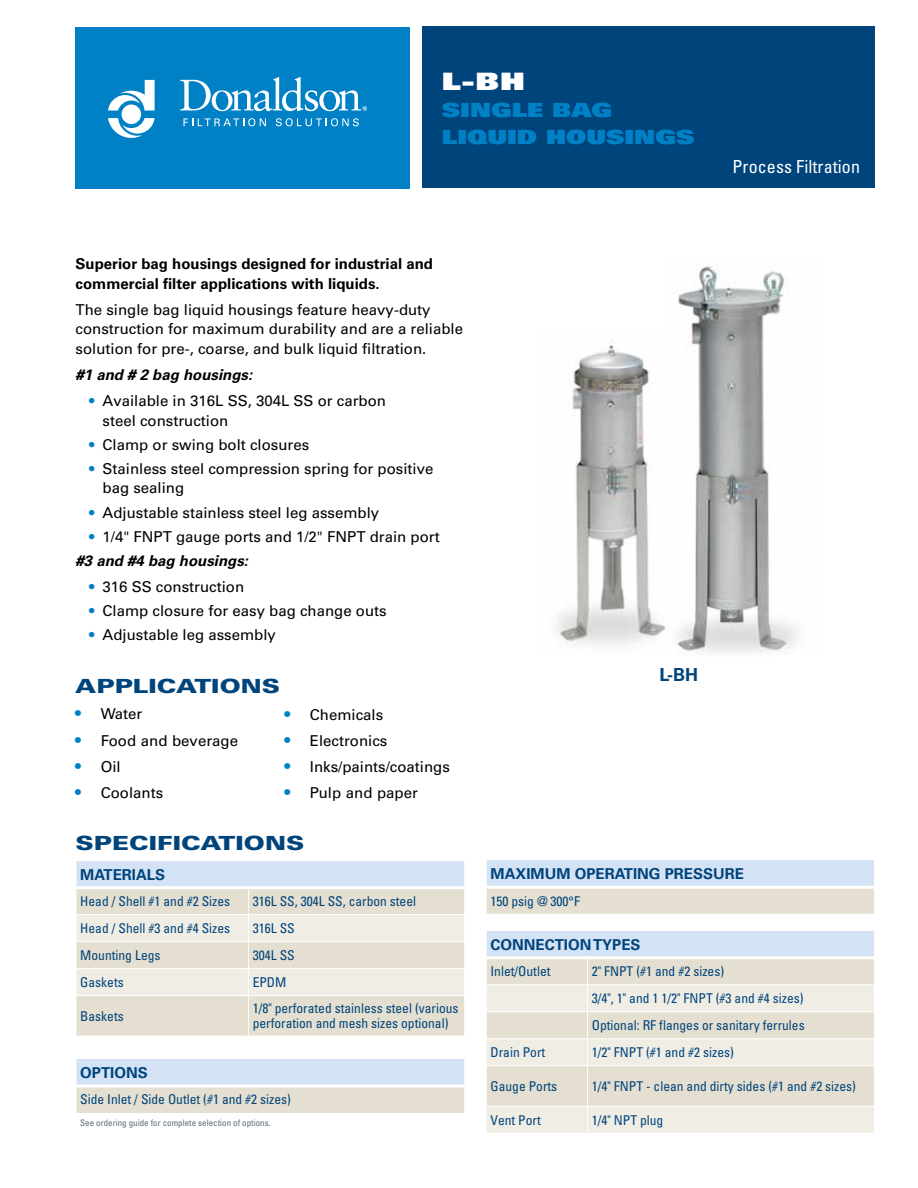
<style>
.page{position:relative;width:918px;height:1188px;background:#fff}
.page>*{position:absolute;margin:0;border:0;box-sizing:border-box;transform-origin:0 0}
.t1{font:24px "Univers LT Std X Black";color:#fff;scale:1.3 1}
.t2{font:900 19.5px "Univers LT Std";color:#00447c;scale:1.3 1}
.t3{font:19.5px/27px "Univers LT Std X Black";color:#0081c6;scale:1.3 1}
.t4{font:condensed 18px "Univers LT Std";letter-spacing:.005em;color:#fff}
.t5{font:700 18px "Univers LT Std";color:#00447c}
.t6{font:15px/19.5px "Univers LT Std";color:#000}
.t7{font:700 15px/19.5px "Univers LT Std";color:#000}
.t8{font:700 15px "Univers LT Std";color:#00447c}
.t9{font:italic 700 15px "Univers LT Std";color:#000}
.t10{font:condensed 13.5px/27px "Univers LT Std";color:#00447c}
.t11{font:condensed 9px "Univers LT Std";color:#5c6f7c}
.s1{color:#0081c6}
.s2{font-weight:700;font-style:italic}
.s3{font-weight:700;font-size:16.5px;color:#0081c6}
</style>
<div class="page">
<div style="left:75px;top:27px;width:335px;height:162px;background:#0081c6"></div>
<svg style="left:184px;top:118px;width:82px;height:8px"></svg>
<svg style="left:276px;top:118px;width:83px;height:8px"></svg>
<svg style="left:108px;top:80px;width:47px;height:58px"></svg>
<svg style="left:180px;top:77px;width:187px;height:34px"></svg>
<div style="left:422px;top:26px;width:452px;height:162px;background:#00447c"></div>
<div style="left:486px;top:860px;width:388px;height:27px;background:#d3e2f4"></div>
<div style="left:486px;top:887px;width:388px;height:27px;background:#e4dfd0"></div>
<svg style="left:486px;top:860px;width:1px;height:54px"></svg>
<hr style="left:487px;top:886px;width:387px;height:3px;background:#fff">
<div style="left:486px;top:931px;width:388px;height:27px;background:#d3e2f4"></div>
<div style="left:487px;top:959px;width:387px;height:25px;background:#e4dfd0"></div>
<svg style="left:487px;top:985px;width:387px;height:148px;background:#eae6db"></svg>
<hr style="left:487px;top:956px;width:100px;height:3px;background:#fff">
<hr style="left:587px;top:956px;width:287px;height:3px;background:#fff">
<svg style="left:486px;top:931px;width:1px;height:107px"></svg>
<hr style="left:486px;top:984px;width:101px;height:1px;background:#fff">
<svg style="left:587px;top:959px;width:1px;height:106px"></svg>
<hr style="left:587px;top:1066px;width:1px;height:40px;background:#fff">
<svg style="left:587px;top:1107px;width:1px;height:26px"></svg>
<hr style="left:487px;top:1011px;width:100px;height:1px;background:#fff">
<hr style="left:587px;top:1011px;width:287px;height:1px;background:#fff">
<hr style="left:487px;top:1038px;width:100px;height:1px;background:#fff">
<hr style="left:587px;top:1038px;width:287px;height:1px;background:#fff">
<hr style="left:487px;top:1065px;width:100px;height:1px;background:#fff">
<hr style="left:587px;top:1065px;width:287px;height:1px;background:#fff">
<hr style="left:487px;top:1106px;width:100px;height:1px;background:#fff">
<hr style="left:587px;top:1106px;width:287px;height:1px;background:#fff">
<div style="left:76px;top:1059px;width:389px;height:27px;background:#d3e2f4"></div>
<div style="left:76px;top:1086px;width:389px;height:27px;background:#e4dfd0"></div>
<svg style="left:76px;top:1059px;width:1px;height:54px"></svg>
<svg style="left:76px;top:1084px;width:388px;height:4px;background:#f5f7f7"></svg>
<svg style="left:464px;top:1059px;width:1px;height:54px"></svg>
<div style="left:77px;top:996px;width:387px;height:40px;background:#e4dfd0"></div>
<hr style="left:248px;top:996px;width:1px;height:40px;background:#fff">
<svg style="left:76px;top:861px;width:389px;height:134px;background:#e6e6e0"></svg>
<hr style="left:76px;top:886px;width:172px;height:3px;background:#fff">
<hr style="left:248px;top:886px;width:216px;height:3px;background:#fff">
<img style="left:557px;top:340px;width:109px;height:305px">
<img style="left:677px;top:266px;width:121px;height:389px">
<h1 class="t1" style="left:442px;top:65px;width:65px">L-BH</h1>
<h2 class="t3" style="left:442px;top:96px;width:196px">SINGLE BAG<br>LIQUID HOUSINGS</h2>
<p class="t4" style="left:596px;top:155px;width:265px">Compressed Air &amp; Process Filtration</p>
<p class="t7" style="left:76px;top:254px;width:359px">Superior bag housings designed for industrial and commercial filter applications with liquids.</p>
<p class="t6" style="left:76px;top:300px;width:389px">The single bag liquid housings feature heavy-duty construction for maximum durability and are a reliable solution for pre-, coarse, and bulk liquid filtration.</p>
<p class="t9" style="left:76px;top:366px;width:178px">#1 and # 2 bag housings:</p>
<p class="t6" style="left:103px;top:391px;width:285px;text-indent:-14px"><span class="s1">•</span> Available in 316L SS, 304L SS or carbon steel construction</p>
<p class="t6" style="left:89px;top:435px;width:222px"><span class="s1">•</span> Clamp or swing bolt closures</p>
<p class="t6" style="left:103px;top:459px;width:332px;text-indent:-14px"><span class="s1">•</span> Stainless steel compression spring for positive bag sealing</p>
<p class="t6" style="left:89px;top:503px;width:292px"><span class="s1">•</span> Adjustable stainless steel leg assembly</p>
<p class="t6" style="left:76px;top:524px;width:366px;line-height:24.2px;text-indent:14px"><span class="s1">•</span> 1/4" FNPT gauge ports and 1/2" FNPT drain port <span class="s2">#3 and #4 bag housings:</span></p>
<p class="t6" style="left:89px;top:577px;width:157px"><span class="s1">•</span> 316 SS construction</p>
<p class="t6" style="left:89px;top:601px;width:299px"><span class="s1">•</span> Clamp closure for easy bag change outs</p>
<p class="t6" style="left:89px;top:625px;width:188px"><span class="s1">•</span> Adjustable leg assembly</p>
<h2 class="t2" style="left:75px;top:674px;width:159px">APPLICATIONS</h2>
<p class="t6" style="left:75px;top:704px;width:69px"><span class="s3">•</span> Water</p>
<p class="t6" style="left:75px;top:731px;width:164px"><span class="s3">•</span> Food and beverage</p>
<p class="t6" style="left:75px;top:757px;width:47px"><span class="s3">•</span> Oil</p>
<p class="t6" style="left:75px;top:783px;width:90px"><span class="s3">•</span> Coolants</p>
<p class="t6" style="left:284px;top:705px;width:100px"><span class="s3">•</span> Chemicals</p>
<p class="t6" style="left:284px;top:731px;width:105px"><span class="s3">•</span> Electronics</p>
<p class="t6" style="left:284px;top:757px;width:167px"><span class="s3">•</span> Inks/paints/coatings</p>
<p class="t6" style="left:284px;top:783px;width:135px"><span class="s3">•</span> Pulp and paper</p>
<h2 class="t2" style="left:76px;top:831px;width:178px">SPECIFICATIONS</h2>
<p class="t8" style="left:80px;top:865px;width:87px">MATERIALS</p>
<p class="t10" style="left:80px;top:888px;width:151px">Head / Shell #1 and #2 Sizes</p>
<p class="t10" style="left:253px;top:888px;width:165px">316L SS, 304L SS, carbon steel</p>
<p class="t10" style="left:80px;top:915px;width:151px">Head / Shell #3 and #4 Sizes</p>
<p class="t10" style="left:253px;top:915px;width:43px">316L SS</p>
<p class="t10" style="left:80px;top:942px;width:82px">Mounting Legs</p>
<p class="t10" style="left:253px;top:942px;width:43px">304L SS</p>
<p class="t10" style="left:80px;top:969px;width:45px">Gaskets</p>
<p class="t10" style="left:253px;top:969px;width:35px">EPDM</p>
<p class="t10" style="left:80px;top:1002px;width:45px">Baskets</p>
<p class="t10" style="left:253px;top:1001px;width:207px;line-height:15px">1/8" perforated stainless steel (various perforation and mesh sizes optional)</p>
<p class="t8" style="left:80px;top:1064px;width:69px">OPTIONS</p>
<p class="t10" style="left:80px;top:1086px;width:212px">Side Inlet / Side Outlet (#1 and #2 sizes)</p>
<p class="t11" style="left:80px;top:1117px;width:192px">See ordering guide for complete selection of options.</p>
<p class="t5" style="left:659px;top:664px;width:40px">L-BH</p>
<p class="t8" style="left:491px;top:865px;width:255px">MAXIMUM OPERATING PRESSURE</p>
<p class="t10" style="left:491px;top:887px;width:91px">150 psig @ 300°F</p>
<p class="t8" style="left:491px;top:936px;width:151px">CONNECTION TYPES</p>
<p class="t10" style="left:491px;top:958px;width:62px">Inlet/Outlet</p>
<p class="t10" style="left:592px;top:958px;width:214px">2" FNPT (#1 and #2 sizes)<br>3/4", 1" and 1 1/2" FNPT (#3 and #4 sizes)<br>Optional: RF flanges or sanitary ferrules</p>
<p class="t10" style="left:491px;top:1039px;width:56px">Drain Port</p>
<p class="t10" style="left:592px;top:1039px;width:144px">1/2" FNPT (#1 and #2 sizes)</p>
<p class="t10" style="left:491px;top:1072px;width:68px">Gauge Ports</p>
<p class="t10" style="left:592px;top:1072px;width:266px">1/4" FNPT - clean and dirty sides (#1 and #2 sizes)</p>
<p class="t10" style="left:491px;top:1106px;width:52px">Vent Port</p>
<p class="t10" style="left:592px;top:1106px;width:73px">1/4" NPT plug</p>
</div>
